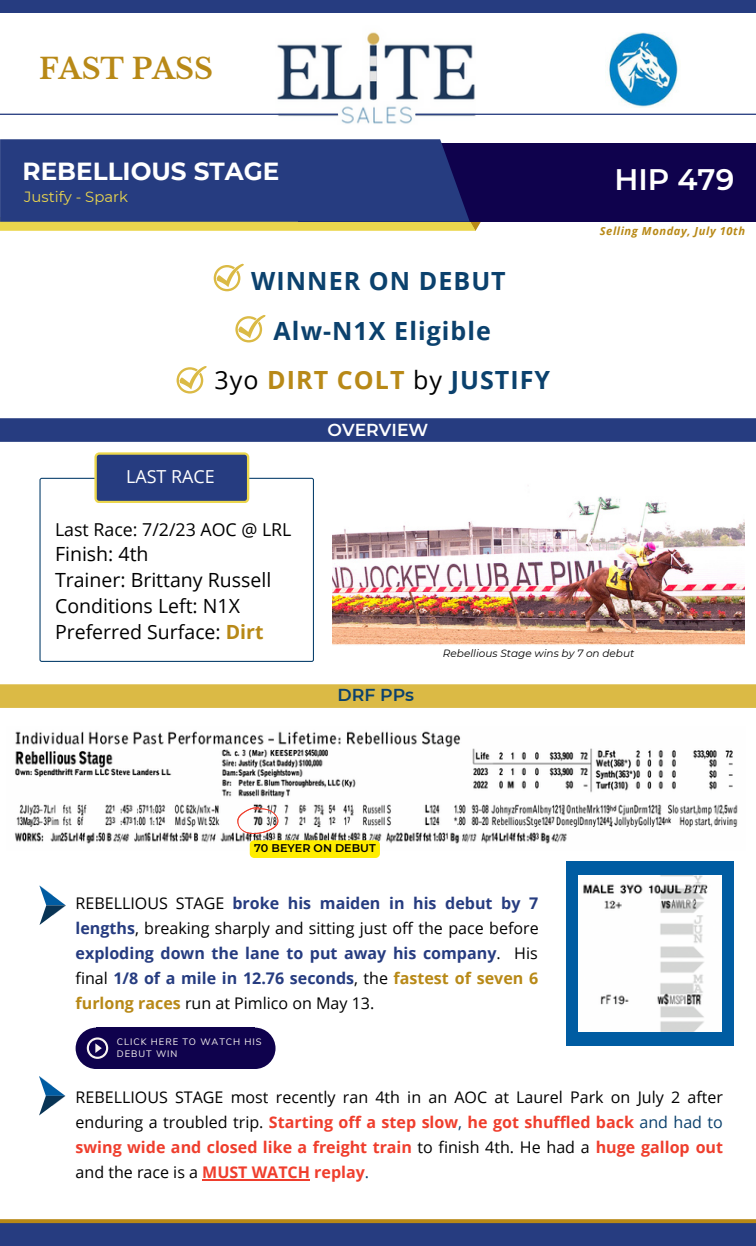
<style>
.page{position:relative;width:756px;height:1246px;background:#fff}
.page>*{position:absolute;margin:0;border:0;box-sizing:border-box;transform-origin:0 0}
.t1{font:600 29.57px "Montserrat";color:#fff}
.t2{font:700 28.53px "Libre Baskerville";color:#b88917}
.t3{font:700 25.03px "Open Sans";letter-spacing:.04em;color:#0b416d}
.t4{font:700 25.03px "Open Sans";letter-spacing:.04em;color:#b88917}
.t5{font:700 24.68px "Montserrat";color:#fff}
.t6{font:19.6px "Open Sans";color:#000}
.t7{font:17.85px "Open Sans";color:#000}
.t8{font:17.85px "Open Sans";color:#fff}
.t9{font:600 17.32px "Montserrat";color:#fff}
.t10{font:600 17.32px "Montserrat";color:#0b416d}
.t11{font:16.1px/24.8px "Open Sans";color:#000;text-align:justify}
.t12{font:700 16.1px/24.8px "Open Sans";color:#263c80;text-align:justify}
.t13{font:14.88px "Montserrat";color:#ebd64d}
.t14{font:italic 700 11.2px "Open Sans";letter-spacing:.055em;color:#b88917}
.t15{font:600 11.2px "Montserrat";color:#000}
.t16{font:italic 10.5px "Montserrat";color:#000}
.t17{font:9.28px/12.1px "Nunito Sans";letter-spacing:.1em;color:#f8f4f0}
.s1{font-weight:400;color:#000}
.s2{color:#0b416d}
.s3{font-weight:700;color:#b88917}
.s4{color:#b88917}
.s5{font-weight:700;color:#ef3e2d}
</style>
<div class="page">
<img style="left:276px;top:32px;width:199px;height:92px">
<hr style="left:415px;top:114px;width:341px;height:1px;background:#263c80">
<div style="left:0;top:0;width:756px;height:12px;background:#263c80"></div>
<div style="left:0;top:1223px;width:756px;height:22px;background:#263c80"></div>
<hr style="left:0;top:114px;width:338px;height:1px;background:#263c80">
<svg style="left:0;top:1219px;width:756px;height:4px;fill:#b88917"></svg>
<svg style="left:0;top:222px;width:481px;height:9px"></svg>
<div style="left:298px;top:143px;width:458px;height:79px;background:#0f024d"></div>
<div style="left:0;top:139px;width:470px;height:83px;background:#263c80"></div>
<div style="left:0;top:418px;width:756px;height:24px;background:#263c80"></div>
<div style="left:0;top:684px;width:756px;height:24px;background:#dbba45"></div>
<svg style="left:39px;top:478px;width:275px;height:184px"></svg>
<svg style="left:94px;top:452px;width:155px;height:51px"></svg>
<img style="left:609px;top:33px;width:69px;height:75px">
<svg style="left:177px;top:366px;width:30px;height:27px"></svg>
<svg style="left:214px;top:264px;width:30px;height:27px"></svg>
<svg style="left:235px;top:315px;width:31px;height:27px"></svg>
<img style="left:14px;top:731px;width:724px;height:119px">
<svg style="left:237px;top:807px;width:41px;height:27px"></svg>
<div style="left:250px;top:840px;width:130px;height:18px;background:#ffed00;border-radius:4px"></div>
<svg style="left:39px;top:885px;width:27px;height:40px"></svg>
<svg style="left:39px;top:1076px;width:26px;height:39px"></svg>
<div style="left:76px;top:1027px;width:41px;height:42px;background:#0f024d;border-radius:50%"></div>
<div style="left:96px;top:1027px;width:159px;height:41px;background:#0f024d"></div>
<div style="left:234px;top:1027px;width:42px;height:42px;background:#0f024d;border-radius:50%"></div>
<svg style="left:87px;top:1037px;width:21px;height:22px"></svg>
<img style="left:333px;top:496px;width:412px;height:149px">
<div style="left:566px;top:861px;width:168px;height:184px;background:#005ca2"></div>
<img style="left:579px;top:875px;width:143px;height:156px">
<hr style="left:202px;top:1179px;width:108px;height:1px;background:#ef3e2d">
<p class="t2" style="left:39px;top:52px;width:175px">FAST PASS</p>
<p class="t5" style="left:23px;top:156px;width:258px">REBELLIOUS STAGE</p>
<p class="t13" style="left:24px;top:188px;width:105px">Justify - Spark</p>
<p class="t3" style="left:251px;top:263px;width:256px">WINNER ON DEBUT</p>
<p class="t3" style="left:274px;top:313px;width:219px">Alw-N1X Eligible</p>
<p class="t4" style="left:215px;top:362px;width:337px"><span class="s1">3yo</span> DIRT COLT <span class="s1">by</span> <span class="s2">JUSTIFY</span></p>
<p class="t8" style="left:126px;top:464px;width:90px">LAST RACE</p>
<p class="t7" style="left:55px;top:516px;width:238px">Last Race: 7/2/23 AOC @ LRL</p>
<p class="t6" style="left:55px;top:539px;width:95px">Finish: 4th</p>
<p class="t6" style="left:55px;top:566px;width:218px">Trainer: Brittany Russell</p>
<p class="t6" style="left:55px;top:592px;width:187px">Conditions Left: N1X</p>
<p class="t6" style="left:55px;top:618px;width:210px">Preferred Surface: <span class="s3">Dirt</span></p>
<p class="t9" style="left:328px;top:419px;width:102px">OVERVIEW</p>
<p class="t1" style="left:614px;top:162px;width:121px">HIP 479</p>
<p class="t14" style="left:600px;top:222px;width:147px">Selling Monday, July 10th</p>
<p class="t10" style="left:337px;top:684px;width:78px">DRF PPs</p>
<p class="t16" style="left:443px;top:647px;width:193px">Rebellious Stage wins by 7 on debut</p>
<p class="t15" style="left:254px;top:841px;width:123px">70 BEYER ON DEBUT</p>
<p class="t12" style="left:76px;top:890px;width:465px"><span class="s1">REBELLIOUS STAGE</span> broke his maiden in his debut by 7 lengths<span class="s1">, breaking sharply and sitting just off the pace before </span>exploding down the lane to put away his company<span class="s1">. His final</span> 1/8 of a mile in 12.76 seconds<span class="s1">, the</span> <span class="s4">fastest of seven 6 furlong races</span> <span class="s1">run at Pimlico on May 13.</span></p>
<p class="t17" style="left:117px;top:1036px;width:146px">CLICK HERE TO WATCH HIS<br>DEBUT WIN</p>
<p class="t11" style="left:76px;top:1084px;width:649px">REBELLIOUS STAGE most recently ran 4th in an AOC at Laurel Park on July 2 after enduring a troubled trip. <span class="s5">Starting off a step slow</span><span class="s2">,</span> <span class="s5">he got shuffled back</span> <span class="s2">and had to </span><span class="s5">swing wide and closed like a freight train</span> to finish 4th. He had a <span class="s5">huge gallop out </span>and the race is a <span class="s5">MUST WATCH replay</span><span class="s2">.</span></p>
</div>
